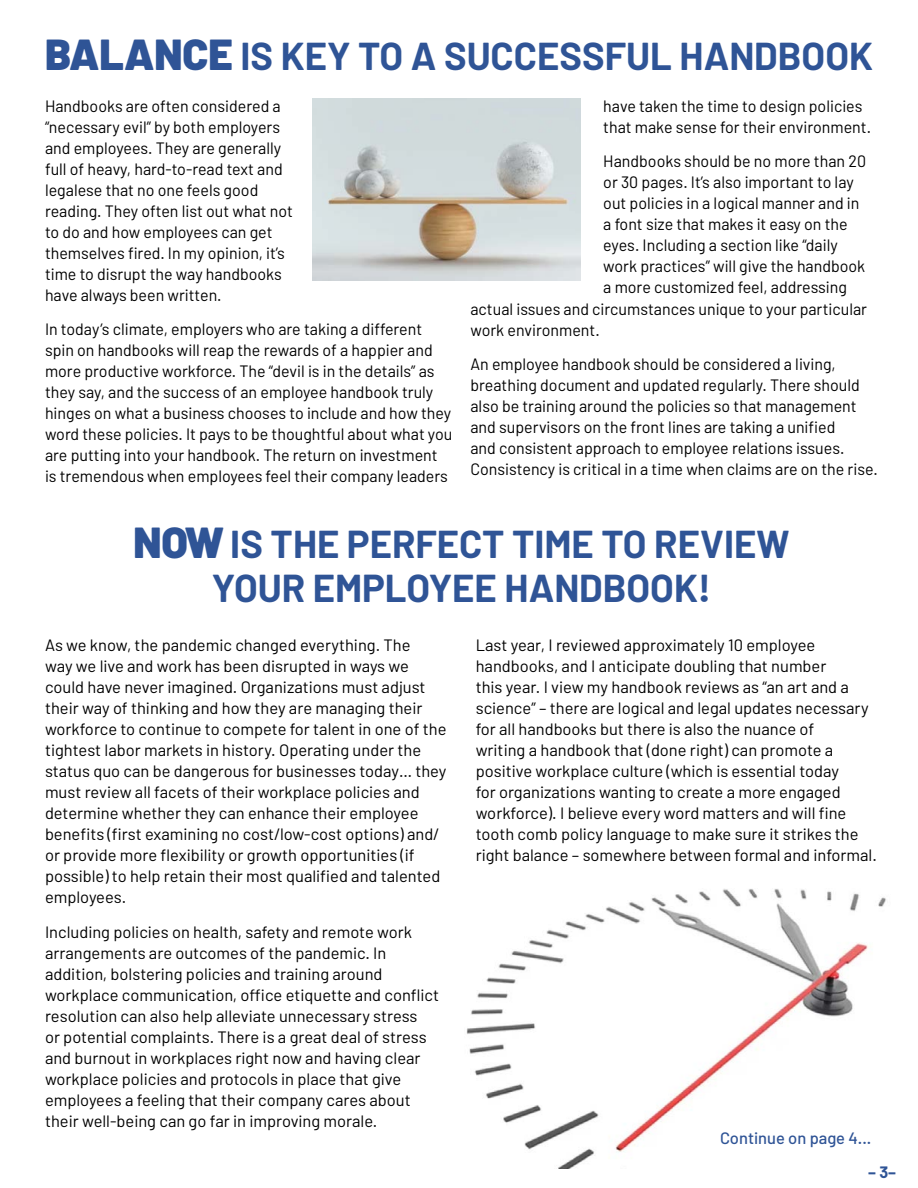
<style>
.page{position:relative;width:918px;height:1188px;background:#fff}
.page>*{position:absolute;margin:0;border:0;box-sizing:border-box;transform-origin:0 0}
.t1{font:700 39px/43.5px "Barlow";color:#2f5496;text-align:center}
.t2{font:16.5px/21px "Barlow";color:#000}
.t3{font:500 16.5px "Barlow";color:#2f5496}
.t4{font:700 16.5px "Barlow";color:#2f5496}
.s1{font-weight:900;font-size:43.5px}
</style>
<div class="page">
<img style="left:313px;top:98px;width:268px;height:182px">
<img style="left:466px;top:889px;width:420px;height:279px">
<h1 class="t1" style="left:45px;top:34px;width:830px"><span class="s1">BALANCE</span> IS KEY TO A SUCCESSFUL HANDBOOK</h1>
<p class="t2" style="left:45px;top:95px;width:249px">Handbooks are often considered a “necessary evil” by both employers and employees. They are generally full of heavy, hard-to-read text and legalese that no one feels good reading. They often list out what not to do and how employees can get themselves fired. In my opinion, it’s time to disrupt the way handbooks have always been written.</p>
<p class="t2" style="left:45px;top:319px;width:409px">In today’s climate, employers who are taking a different spin on handbooks will reap the rewards of a happier and more productive workforce. The “devil is in the details” as they say, and the success of an employee handbook truly hinges on what a business chooses to include and how they word these policies. It pays to be thoughtful about what you are putting into your handbook. The return on investment is tremendous when employees feel their company leaders</p>
<p class="t2" style="left:603px;top:95px;width:269px">have taken the time to design policies that make sense for their environment.</p>
<p class="t2" style="left:603px;top:151px;width:264px">Handbooks should be no more than 20</p>
<p class="t2" style="left:603px;top:172px;width:252px">or 30 pages. It’s also important to lay</p>
<p class="t2" style="left:603px;top:193px;width:258px">out policies in a logical manner and in</p>
<p class="t2" style="left:603px;top:214px;width:246px">a font size that makes it easy on the</p>
<p class="t2" style="left:603px;top:235px;width:236px">eyes. Including a section like “daily</p>
<p class="t2" style="left:603px;top:256px;width:264px">work practices” will give the handbook</p>
<p class="t2" style="left:603px;top:277px;width:245px">a more customized feel, addressing</p>
<p class="t2" style="left:470px;top:298px;width:398px">actual issues and circumstances unique to your particular</p>
<p class="t2" style="left:470px;top:319px;width:131px">work environment.</p>
<p class="t2" style="left:470px;top:353px;width:409px">An employee handbook should be considered a living, breathing document and updated regularly. There should also be training around the policies so that management and supervisors on the front lines are taking a unified<br>and consistent approach to employee relations issues.<br>Consistency is critical in a time when claims are on the rise.</p>
<h1 class="t1" style="left:133px;top:522px;width:658px"><span class="s1">NOW</span> IS THE PERFECT TIME TO REVIEW<br>YOUR EMPLOYEE HANDBOOK!</h1>
<p class="t2" style="left:45px;top:634px;width:403px">As we know, the pandemic changed everything. The<br>way we live and work has been disrupted in ways we could have never imagined. Organizations must adjust their way of thinking and how they are managing their workforce to continue to compete for talent in one of the tightest labor markets in history. Operating under the status quo can be dangerous for businesses today… they must review all facets of their workplace policies and determine whether they can enhance their employee benefits (first examining no cost/low-cost options) and/ or provide more flexibility or growth opportunities (if possible) to help retain their most qualified and talented employees.</p>
<p class="t2" style="left:45px;top:921px;width:396px">Including policies on health, safety and remote work arrangements are outcomes of the pandemic. In addition, bolstering policies and training around workplace communication, office etiquette and conflict resolution can also help alleviate unnecessary stress<br>or potential complaints. There is a great deal of stress and burnout in workplaces right now and having clear workplace policies and protocols in place that give employees a feeling that their company cares about their well-being can go far in improving morale.</p>
<p class="t2" style="left:476px;top:634px;width:403px">Last year, I reviewed approximately 10 employee handbooks, and I anticipate doubling that number<br>this year. I view my handbook reviews as “an art and a science” – there are logical and legal updates necessary for all handbooks but there is also the nuance of<br>writing a handbook that (done right) can promote a positive workplace culture (which is essential today<br>for organizations wanting to create a more engaged workforce). I believe every word matters and will fine tooth comb policy language to make sure it strikes the right balance – somewhere between formal and informal.</p>
<p class="t3" style="left:720px;top:1128px;width:153px">Continue on page 4...</p>
<p class="t4" style="left:868px;top:1162px;width:29px">– 3–</p>
</div>
